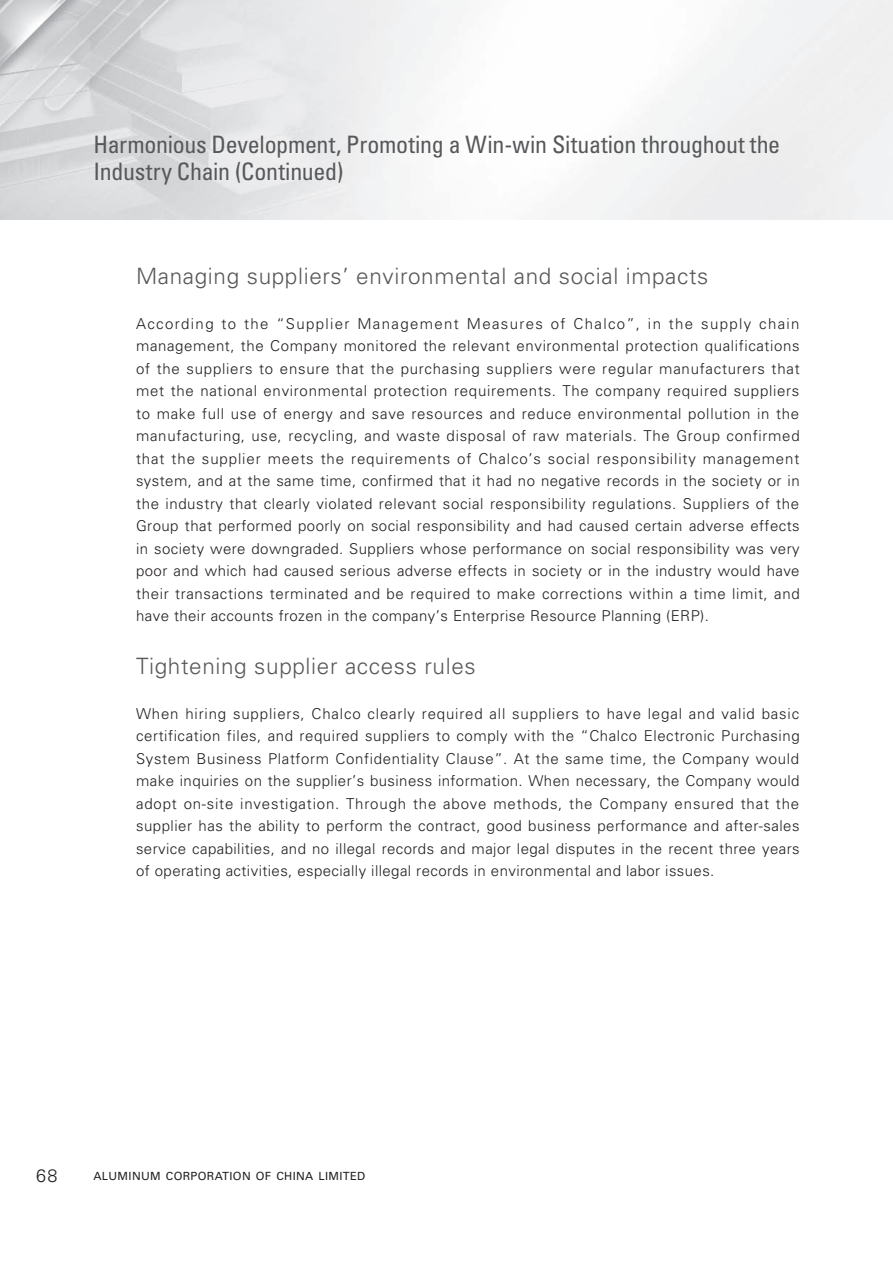
<style>
.page{position:relative;width:893px;height:1263px;background:#fff}
.page>*{position:absolute;margin:0;border:0;box-sizing:border-box;transform-origin:0 0}
.t1{font:condensed 24px/27px "Univers LT Std";letter-spacing:-.01em;color:#57585a}
.t2{font:300 22.5px "Univers LT Std";letter-spacing:.03em;color:#57585a}
.t3{font:300 18px "Univers LT Std";color:#231f20}
.t4{font:300 15px/22.5px "Univers LT Std";letter-spacing:.03em;color:#231f20;text-align:justify}
.t5{font:11.25px "Univers LT Std";letter-spacing:.03em;color:#231f20}
</style>
<div class="page">
<img style="left:0;top:0;width:893px;height:219px">
<h1 class="t1" style="left:94px;top:131px;width:688px">Harmonious Development, Promoting a Win-win Situation throughout the<br>Industry Chain (Continued)</h1>
<h2 class="t2" style="left:136px;top:262px;width:574px">Managing suppliers’ environmental and social impacts</h2>
<p class="t4" style="left:136px;top:312px;width:665px">According to the “Supplier Management Measures of Chalco”, in the supply chain management, the Company monitored the relevant environmental protection qualifications of the suppliers to ensure that the purchasing suppliers were regular manufacturers that met the national environmental protection requirements. The company required suppliers to make full use of energy and save resources and reduce environmental pollution in the manufacturing, use, recycling, and waste disposal of raw materials. The Group confirmed that the supplier meets the requirements of Chalco’s social responsibility management system, and at the same time, confirmed that it had no negative records in the society or in the industry that clearly violated relevant social responsibility regulations. Suppliers of the Group that performed poorly on social responsibility and had caused certain adverse effects in society were downgraded. Suppliers whose performance on social responsibility was very poor and which had caused serious adverse effects in society or in the industry would have their transactions terminated and be required to make corrections within a time limit, and have their accounts frozen in the company’s Enterprise Resource Planning (ERP).</p>
<h2 class="t2" style="left:136px;top:652px;width:341px">Tightening supplier access rules</h2>
<p class="t4" style="left:136px;top:702px;width:665px">When hiring suppliers, Chalco clearly required all suppliers to have legal and valid basic certification files, and required suppliers to comply with the “Chalco Electronic Purchasing System Business Platform Confidentiality Clause”. At the same time, the Company would make inquiries on the supplier’s business information. When necessary, the Company would adopt on-site investigation. Through the above methods, the Company ensured that the supplier has the ability to perform the contract, good business performance and after-sales service capabilities, and no illegal records and major legal disputes in the recent three years of operating activities, especially illegal records in environmental and labor issues.</p>
<p class="t3" style="left:36px;top:1165px;width:23px">68</p>
<p class="t5" style="left:94px;top:1169px;width:273px">ALUMINUM CORPORATION OF CHINA LIMITED</p>
</div>
